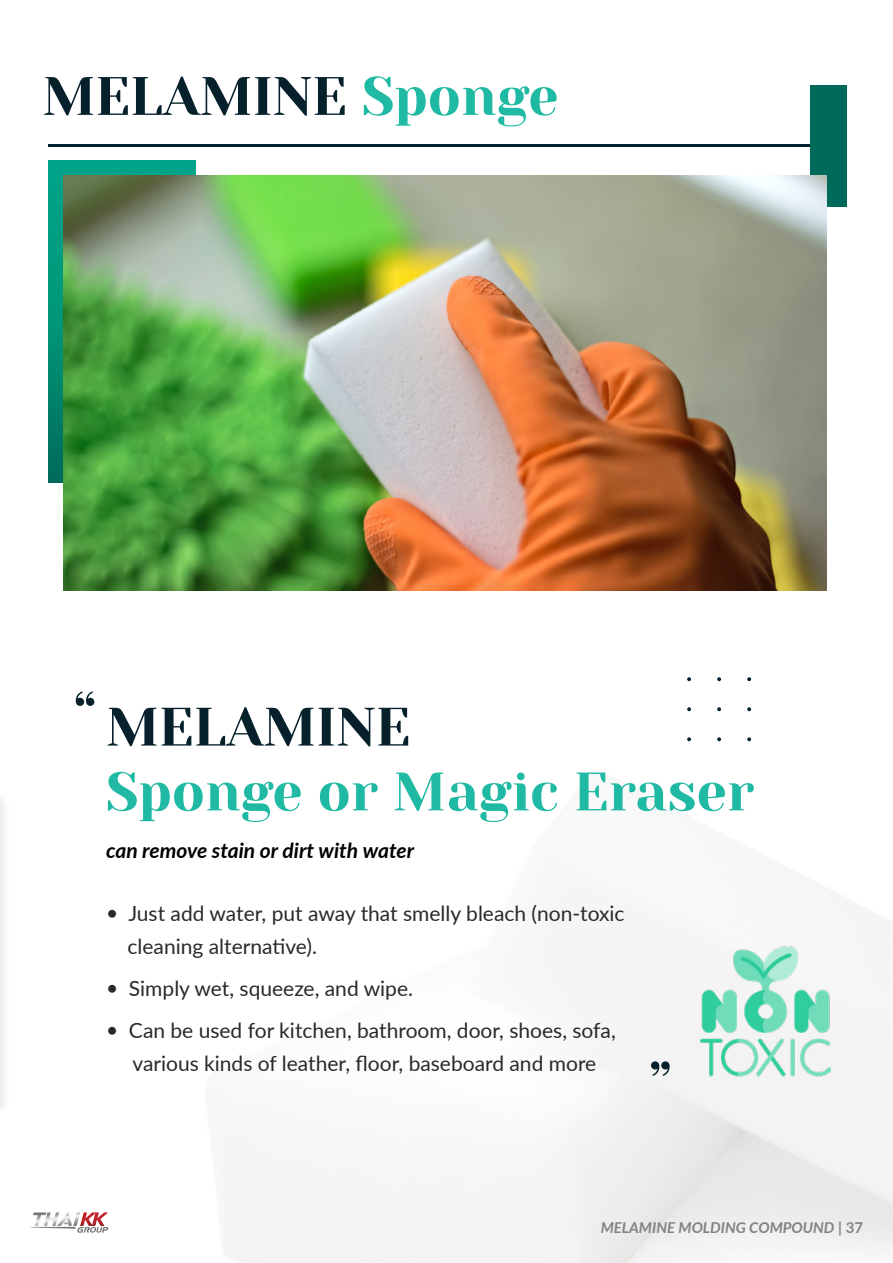
<style>
.page{position:relative;width:893px;height:1263px;background:#fff}
.page>*{position:absolute;margin:0;border:0;box-sizing:border-box;transform-origin:0 0}
.t1{font:54px "Yeseva One";color:#06212c}
.t2{font:54px "Yeseva One";color:#20b9a3}
.t3{font:21px/33px "Lato";color:#292929}
.t4{font:italic 700 21px "Lato";color:#000}
.t5{font:italic 700 15px "Lato";color:#808285}
.s1{color:#20b9a3}
.s2{font-style:normal}
</style>
<div class="page">
<hr style="left:48px;top:145px;width:797px;height:2px;background:#00212e">
<svg style="left:77px;top:1212px;width:31px;height:20px"></svg>
<img style="left:30px;top:1227px;width:46px;height:2px">
<img style="left:33px;top:1212px;width:11px;height:14px">
<img style="left:44px;top:1212px;width:13px;height:14px">
<img style="left:57px;top:1212px;width:23px;height:14px">
<div style="left:48px;top:160px;width:147px;height:322px;background:linear-gradient(to bottom,#00ac8c,#00735d)"></div>
<div style="left:810px;top:85px;width:36px;height:122px;background:#006a5a"></div>
<svg style="left:687px;top:677px;width:4px;height:4px"></svg>
<svg style="left:717px;top:677px;width:4px;height:4px"></svg>
<svg style="left:747px;top:677px;width:4px;height:4px"></svg>
<svg style="left:687px;top:707px;width:4px;height:4px"></svg>
<svg style="left:717px;top:707px;width:4px;height:4px"></svg>
<svg style="left:747px;top:707px;width:4px;height:4px"></svg>
<svg style="left:687px;top:737px;width:4px;height:4px"></svg>
<svg style="left:717px;top:737px;width:4px;height:4px"></svg>
<svg style="left:747px;top:737px;width:4px;height:4px"></svg>
<img style="left:63px;top:175px;width:763px;height:415px">
<div style="left:0;top:634px;width:12px;height:481px;background:#000;opacity:.1"></div>
<img style="left:0;top:885px;width:12px;height:146px">
<img style="left:700px;top:946px;width:131px;height:130px">
<h1 class="t1" style="left:43px;top:57px;width:517px">MELAMINE <span class="s1">Sponge</span></h1>
<h1 class="t1" style="left:73px;top:671px;width:25px">“</h1>
<h1 class="t1" style="left:106px;top:687px;width:306px">MELAMINE</h1>
<h1 class="t2" style="left:106px;top:752px;width:649px">Sponge or Magic Eraser</h1>
<p class="t4" style="left:106px;top:835px;width:310px">can remove stain or dirt with water</p>
<p class="t3" style="left:128px;top:896px;width:499px;text-indent:-22px">• Just add water, put away that smelly bleach (non-toxic cleaning alternative).</p>
<p class="t3" style="left:106px;top:971px;width:309px">• Simply wet, squeeze, and wipe.</p>
<p class="t3" style="left:106px;top:1013px;width:511px;text-align:center">• Can be used for kitchen, bathroom, door, shoes, sofa, various kinds of leather, floor, baseboard and more</p>
<h1 class="t1" style="left:672px;top:1096px;width:25px;rotate:-180deg">“</h1>
<p class="t5" style="left:601px;top:1216px;width:264px">MELAMINE MOLDING COMPOUND <span class="s2">| 37</span></p>
</div>
